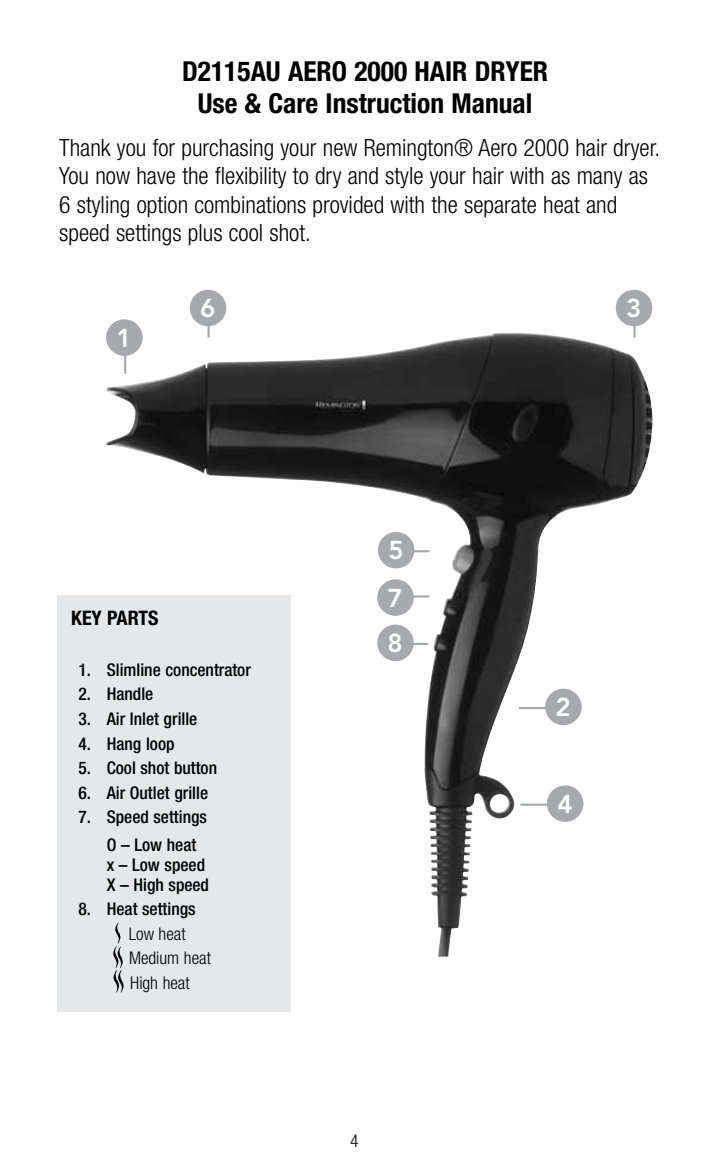
<style>
.page{position:relative;width:709px;height:1170px;background:#fff}
.page>*{position:absolute;margin:0;border:0;box-sizing:border-box;transform-origin:0 0}
.t1{font:700 condensed 27.5px/32.5px "Helvetica Neue";color:#000;text-align:center}
.t2{font:800 25.75px "Avenir";color:#fff}
.t3{font:300 condensed 23.75px/28.5px "Helvetica Neue";color:#000}
.t4{font:700 condensed 20px "Helvetica Neue";color:#000}
.t5{font:500 condensed 17.5px/27px "Helvetica Neue";color:#000}
.t6{font:300 condensed 17.5px/24.5px "Helvetica Neue";color:#000}
</style>
<div class="page">
<div style="left:106px;top:319px;width:37px;height:37px;background:#a7a9ac;border-radius:50%"></div>
<div style="left:615px;top:290px;width:37px;height:36px;background:#a7a9ac;border-radius:50%"></div>
<svg style="left:633px;top:326px;width:2px;height:6px"></svg>
<div style="left:190px;top:290px;width:36px;height:36px;background:#a7a9ac;border-radius:50%"></div>
<hr style="left:207px;top:319px;width:3px;height:18px;background:#a7a9ac">
<div style="left:57px;top:640px;width:234px;height:371px;background:#e6e7e8"></div>
<svg style="left:113px;top:956px;width:11px;height:36px"></svg>
<div style="left:57px;top:595px;width:234px;height:57px;background:#e6e7e8"></div>
<img style="left:106px;top:332px;width:546px;height:624px">
<p class="t1" style="left:182px;top:54px;width:367px">D2115AU AERO 2000 HAIR DRYER<br>Use &amp; Care Instruction Manual</p>
<p class="t3" style="left:59px;top:133px;width:602px">Thank you for purchasing your new Remington® Aero 2000 hair dryer.<br>You now have the flexibility to dry and style your hair with as many as 6 styling option combinations provided with the separate heat and speed settings plus cool shot.</p>
<p class="t2" style="left:116px;top:322px;width:17px">1</p>
<p class="t2" style="left:200px;top:293px;width:17px">6</p>
<p class="t4" style="left:71px;top:605px;width:89px">KEY PARTS</p>
<p class="t5" style="left:78px;top:655px;width:174px">1. Slimline concentrator</p>
<p class="t5" style="left:78px;top:680px;width:77px">2. Handle</p>
<p class="t5" style="left:78px;top:705px;width:121px">3. Air Inlet grille</p>
<p class="t5" style="left:78px;top:729px;width:98px">4. Hang loop</p>
<p class="t5" style="left:78px;top:754px;width:140px">5. Cool shot button</p>
<p class="t5" style="left:78px;top:778px;width:131px">6. Air Outlet grille</p>
<p class="t5" style="left:107px;top:803px;width:102px;text-indent:-28px">7. Speed settings<br>O – Low heat</p>
<p class="t5" style="left:107px;top:854px;width:104px;line-height:20px">x – Low speed<br>X – High speed</p>
<p class="t5" style="left:78px;top:895px;width:119px">8. Heat settings</p>
<p class="t6" style="left:129px;top:921px;width:84px">Low heat<br>Medium heat<br>High heat</p>
<p class="t2" style="left:388px;top:535px;width:17px">5</p>
<p class="t2" style="left:387px;top:582px;width:17px">7</p>
<p class="t2" style="left:387px;top:627px;width:17px">8</p>
<p class="t6" style="left:350px;top:1128px;width:10px">4</p>
<p class="t2" style="left:626px;top:293px;width:17px">3</p>
<p class="t2" style="left:555px;top:692px;width:17px">2</p>
<p class="t2" style="left:557px;top:788px;width:17px">4</p>
</div>
